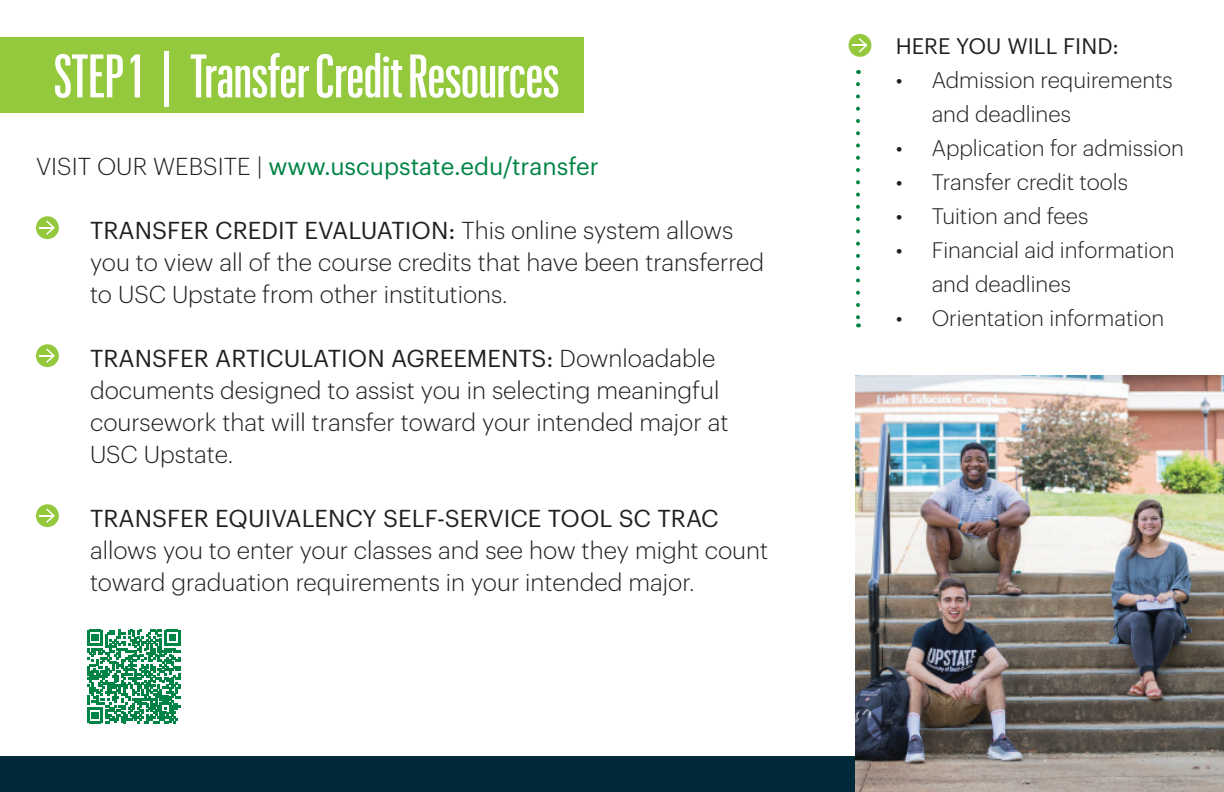
<style>
.page{position:relative;width:1224px;height:792px;background:#fff}
.page>*{position:absolute;margin:0;border:0;box-sizing:border-box;transform-origin:0 0}
.t1{font:500 60px "Graphik XX Cond";color:#fff}
.Main_narritive_copy{font:300 24px/32px "Graphik";color:#231f20}
.Main_narritive_copy-2{font:24px "Graphik";color:#008445}
.t2{font:300 22px/34px "Graphik";color:#231f20}
.Main_narritive_copy-3{font:22px "Graphik";color:#231f20}
.s1{font-family:"Graphik";font-weight:400}
.s2{font-weight:300;color:#231f20}
.s3{font-weight:400}
</style>
<div class="page">
<div style="left:0;top:756px;width:1224px;height:36px;background:#002a3a"></div>
<div style="left:0;top:37px;width:583px;height:76px;background:#95c93d"></div>
<div style="left:36px;top:216px;width:23px;height:23px;background:#95c93d;border-radius:50%"></div>
<svg style="left:40px;top:220px;width:15px;height:15px"></svg>
<div style="left:36px;top:344px;width:23px;height:23px;background:#95c93d;border-radius:50%"></div>
<svg style="left:40px;top:348px;width:15px;height:15px"></svg>
<div style="left:36px;top:504px;width:23px;height:23px;background:#95c93d;border-radius:50%"></div>
<svg style="left:40px;top:508px;width:15px;height:15px"></svg>
<img style="left:856px;top:375px;width:368px;height:417px">
<svg style="left:856px;top:84px;width:4px;height:243px"></svg>
<div style="left:849px;top:34px;width:22px;height:23px;background:#95c93d;border-radius:50%"></div>
<svg style="left:852px;top:38px;width:15px;height:15px"></svg>
<svg style="left:87px;top:630px;width:93px;height:93px"></svg>
<p class="t1" style="left:54px;top:37px;width:507px">STEP 1 <span class="s1">|</span> Transfer Credit Resources</p>
<p class="Main_narritive_copy-2" style="left:36px;top:148px;width:564px"><span class="s2">VISIT OUR WEBSITE |</span> www.uscupstate.edu/transfer</p>
<p class="Main_narritive_copy" style="left:90px;top:213px;width:676px"><span class="s3">TRANSFER CREDIT EVALUATION:</span> This online system allows you to view all of the course credits that have been transferred to USC Upstate from other institutions.</p>
<p class="Main_narritive_copy" style="left:90px;top:341px;width:640px"><span class="s3">TRANSFER ARTICULATION AGREEMENTS:</span> Downloadable documents designed to assist you in selecting meaningful coursework that will transfer toward your intended major at USC Upstate.</p>
<p class="Main_narritive_copy" style="left:90px;top:501px;width:680px"><span class="s3">TRANSFER EQUIVALENCY SELF-SERVICE TOOL SC TRAC </span>allows you to enter your classes and see how they might count toward graduation requirements in your intended major.</p>
<p class="Main_narritive_copy-3" style="left:896px;top:29px;width:225px">HERE YOU WILL FIND:</p>
<p class="t2" style="left:932px;top:61px;width:243px;text-indent:-36px">• Admission requirements and deadlines</p>
<p class="t2" style="left:896px;top:129px;width:290px">• Application for admission</p>
<p class="t2" style="left:896px;top:163px;width:234px">• Transfer credit tools</p>
<p class="t2" style="left:896px;top:197px;width:194px">• Tuition and fees</p>
<p class="t2" style="left:932px;top:231px;width:244px;text-indent:-36px">• Financial aid information and deadlines</p>
<p class="t2" style="left:896px;top:299px;width:270px">• Orientation information</p>
</div>
